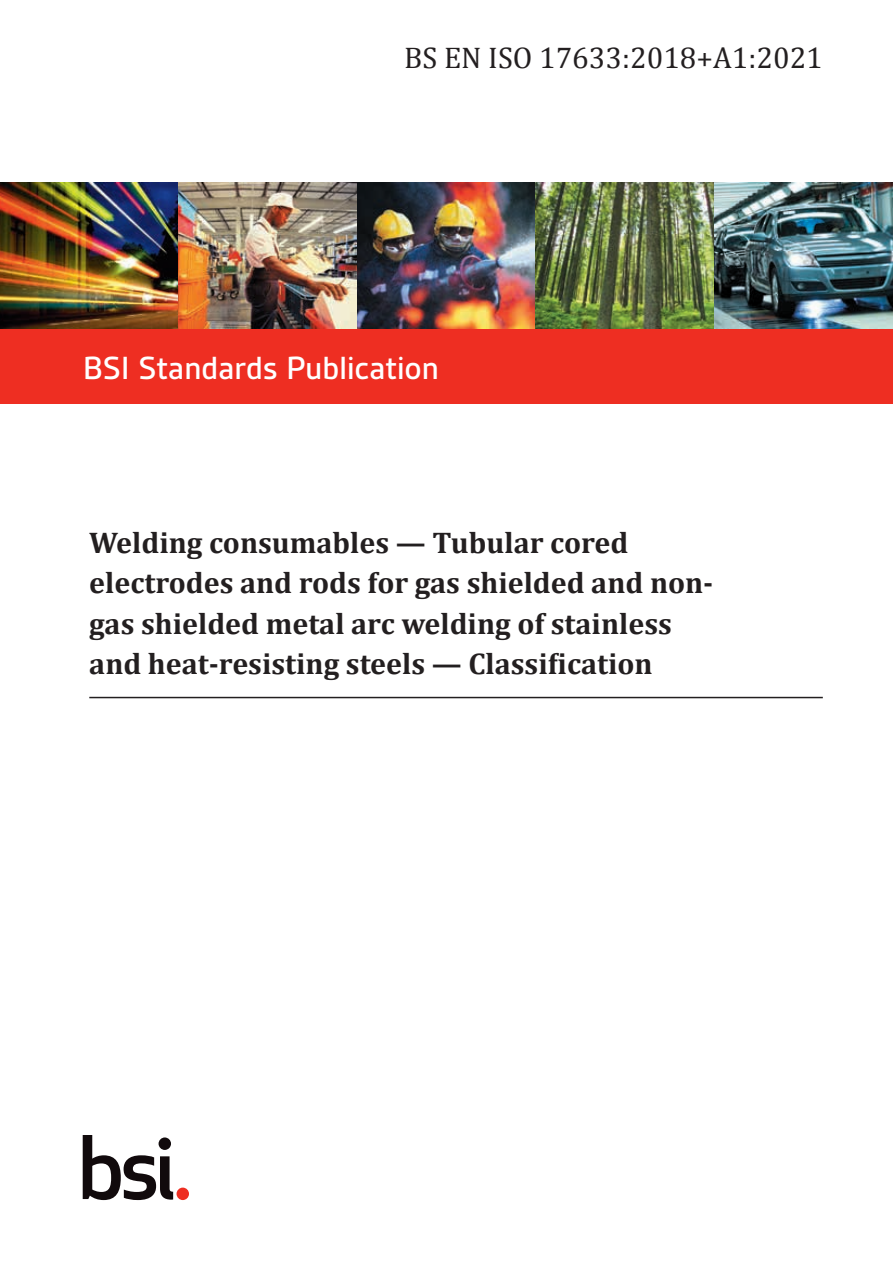
<style>
.page{position:relative;width:893px;height:1263px;background:#fff}
.page>*{position:absolute;margin:0;border:0;box-sizing:border-box;transform-origin:0 0}
.t1{font:500 34.5px "BSI Gesta";letter-spacing:-.015em;color:#fff}
.BS_Cover_Title_A{font:700 30px/40.5px "Cambria";color:#231f20}
.t2{font:30px "Cambria";color:#231f20}
</style>
<div class="page">
<img style="left:0;top:183px;width:179px;height:146px">
<img style="left:179px;top:183px;width:178px;height:146px">
<img style="left:357px;top:183px;width:179px;height:146px">
<img style="left:536px;top:183px;width:178px;height:146px">
<img style="left:714px;top:183px;width:179px;height:146px">
<div style="left:0;top:329px;width:893px;height:75px;background:#ee2e22"></div>
<svg style="left:83px;top:1135px;width:90px;height:65px"></svg>
<div style="left:177px;top:1187px;width:12px;height:13px;background:#ee2e22;border-radius:50%"></div>
<hr style="left:89px;top:697px;width:734px;height:1px;background:#231f20">
<p class="t2" style="left:404px;top:40px;width:420px">BS EN ISO 17633:2018+A1:2021</p>
<p class="t1" style="left:83px;top:350px;width:358px">BSI Standards Publication</p>
<p class="BS_Cover_Title_A" style="left:89px;top:521px;width:626px">Welding consumables — Tubular cored electrodes and rods for gas shielded and non&shy;gas shielded metal arc welding of stainless and heat-resisting steels — Classification</p>
</div>
